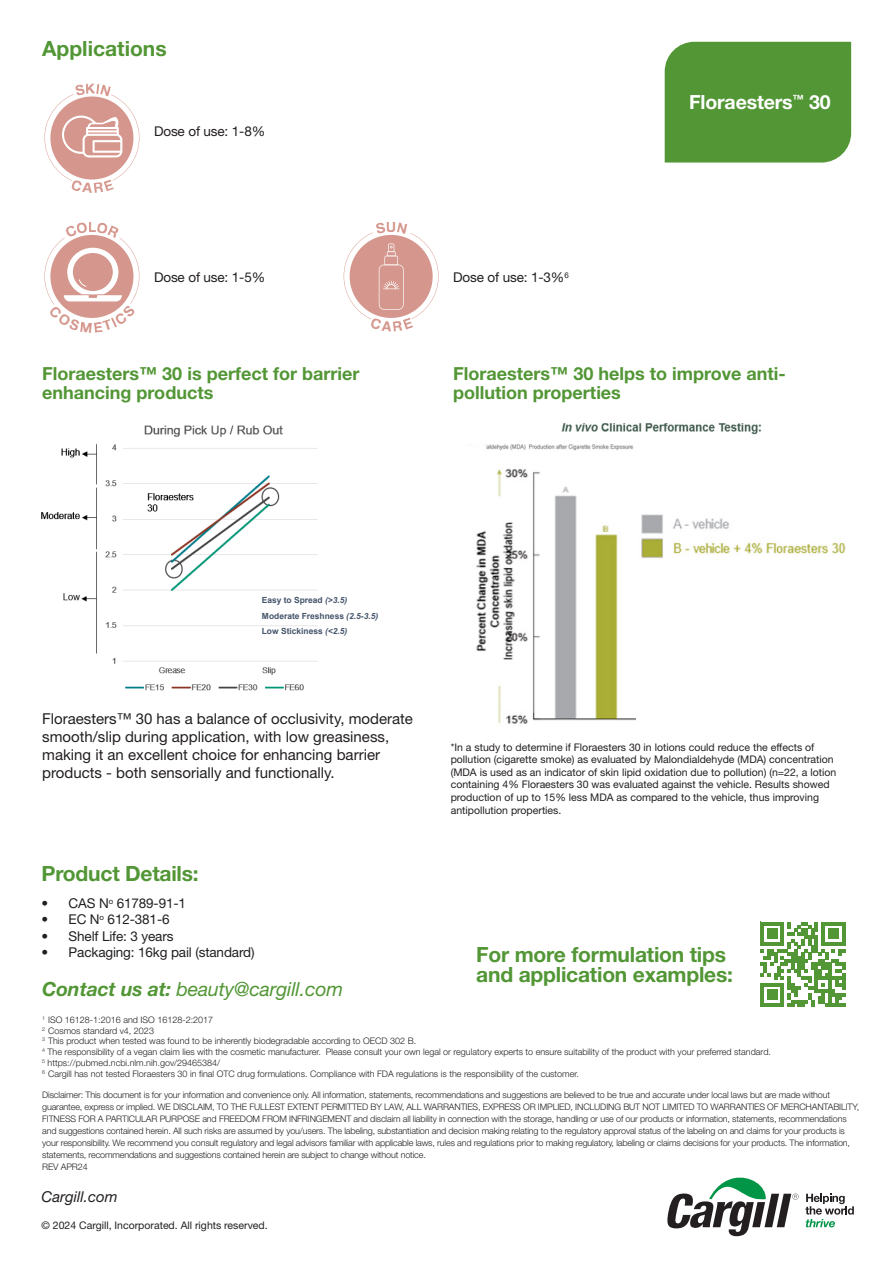
<style>
.page{position:relative;width:894px;height:1263px;background:#fff}
.page>*{position:absolute;margin:0;border:0;box-sizing:border-box;transform-origin:0 0}
.t1{font:700 21px/19.5px "Helvetica Neue LT Std";letter-spacing:-.01em;color:#529635}
.t2{font:italic 19.5px "Helvetica Neue LT Std";letter-spacing:-.01em;color:#529635}
.t3{font:700 19.5px "Helvetica Neue LT Std";letter-spacing:-.01em;color:#fff}
.t4{font:700 18px/19.5px "Helvetica Neue LT Std";color:#529635}
.t5{font:15px/18px "Helvetica Neue LT Std";color:#231f20}
.t6{font:italic 15px "Helvetica Neue LT Std";color:#231f20}
.t7{font:13.5px "Helvetica Neue LT Std";letter-spacing:-.01em;color:#231f20}
.FOOTNOTES{font:10.5px/12.6px "Helvetica Neue LT Std";color:#231f20}
.t8{font:300 9px/12px "Helvetica Neue LT Std";letter-spacing:-.015em;color:#231f20}
.t9{font:700 8.4px "Arial";color:#44546a}
.s1{font-style:italic}
.s2{font-weight:700}
</style>
<div class="page">
<svg style="left:667px;top:1177px;width:131px;height:59px"></svg>
<svg style="left:805px;top:1193px;width:48px;height:34px"></svg>
<div style="left:664px;top:42px;width:186px;height:120px;background:#529635"></div>
<svg style="left:760px;top:922px;width:84px;height:84px"></svg>
<img style="left:41px;top:425px;width:277px;height:266px">
<img style="left:476px;top:469px;width:159px;height:255px">
<img style="left:468px;top:423px;width:293px;height:28px">
<img style="left:627px;top:508px;width:219px;height:52px">
<svg style="left:44px;top:94px;width:95px;height:87px"></svg>
<svg style="left:44px;top:235px;width:95px;height:83px"></svg>
<svg style="left:343px;top:232px;width:95px;height:87px"></svg>
<p class="t1" style="left:42px;top:39px;width:126px">Applications</p>
<p class="t7" style="left:154px;top:123px;width:113px">Dose of use: 1-8%</p>
<p class="t7" style="left:154px;top:269px;width:113px">Dose of use: 1-5%</p>
<p class="t7" style="left:453px;top:269px;width:117px">Dose of use: 1-3%<sup>6</sup></p>
<p class="t3" style="left:688px;top:90px;width:143px">Floraesters<sup>™</sup> 30</p>
<p class="t4" style="left:42px;top:363px;width:318px">Floraesters™ 30 is perfect for barrier enhancing products</p>
<p class="t4" style="left:453px;top:363px;width:334px">Floraesters™ 30 helps to improve anti&shy;pollution properties</p>
<p class="t9" style="left:262px;top:594px;width:87px">Easy to Spread <span class="s1">(&gt;3.5)</span></p>
<p class="t9" style="left:262px;top:625px;width:87px">Low Stickiness <span class="s1">(&lt;2.5)</span></p>
<p class="t9" style="left:262px;top:610px;width:118px">Moderate Freshness <span class="s1">(2.5-3.5)</span></p>
<p class="t5" style="left:42px;top:710px;width:372px">Floraesters™ 30 has a balance of occlusivity, moderate smooth/slip during application, with low greasiness, making it an excellent choice for enhancing barrier products - both sensorially and functionally.</p>
<p class="FOOTNOTES" style="left:450px;top:740px;width:387px">*In a study to determine if Floraesters 30 in lotions could reduce the effects of pollution (cigarette smoke) as evaluated by Malondialdehyde (MDA) concentration (MDA is used as an indicator of skin lipid oxidation due to pollution) (n=22, a lotion containing 4% Floraesters 30 was evaluated against the vehicle. Results showed production of up to 15% less MDA as compared to the vehicle, thus improving antipollution properties.</p>
<p class="t1" style="left:42px;top:863px;width:159px">Product Details:</p>
<p class="t7" style="left:42px;top:895px;width:146px">• CAS N<sup>o</sup> 61789-91-1</p>
<p class="t7" style="left:42px;top:911px;width:129px">• EC N<sup>o</sup> 612-381-6</p>
<p class="t7" style="left:42px;top:927px;width:133px">• Shelf Life: 3 years</p>
<p class="t7" style="left:42px;top:944px;width:214px">• Packaging: 16kg pail (standard)</p>
<p class="t1" style="left:476px;top:944px;width:258px">For more formulation tips and application examples:</p>
<p class="t2" style="left:42px;top:977px;width:302px"><span class="s2">Contact us at:</span> beauty@cargill.com</p>
<p class="t8" style="left:42px;top:1013px;width:172px"><sup>1</sup> ISO 16128-1:2016 and ISO 16128-2:2017</p>
<p class="t8" style="left:42px;top:1024px;width:113px"><sup>2</sup> Cosmos standard v4, 2023</p>
<p class="t8" style="left:42px;top:1035px;width:375px"><sup>3</sup> This product when tested was found to be inherently biodegradable according to OECD 302 B.</p>
<p class="t8" style="left:42px;top:1045px;width:730px"><sup>4</sup> The responsibility of a vegan claim lies with the cosmetic manufacturer. Please consult your own legal or regulatory experts to ensure suitability of the product with your preferred standard.</p>
<p class="t8" style="left:42px;top:1056px;width:179px"><sup>5</sup> https://pubmed.ncbi.nlm.nih.gov/29465384/</p>
<p class="t8" style="left:42px;top:1067px;width:538px"><sup>6</sup> Cargill has not tested Floraesters 30 in final OTC drug formulations. Compliance with FDA regulations is the responsibility of the customer.</p>
<p class="t8" style="left:42px;top:1089px;width:818px">Disclaimer: This document is for your information and convenience only. All information, statements, recommendations and suggestions are believed to be true and accurate under local laws but are made without guarantee, express or implied. WE DISCLAIM, TO THE FULLEST EXTENT PERMITTED BY LAW, ALL WARRANTIES, EXPRESS OR IMPLIED, INCLUDING BUT NOT LIMITED TO WARRANTIES OF MERCHANTABILITY, FITNESS FOR A PARTICULAR PURPOSE and FREEDOM FROM INFRINGEMENT and disclaim all liability in connection with the storage, handling or use of our products or information, statements, recommendations and suggestions contained herein. All such risks are assumed by you/users. The labeling, substantiation and decision making relating to the regulatory approval status of the labeling on and claims for your products is your responsibility. We recommend you consult regulatory and legal advisors familiar with applicable laws, rules and regulations prior to making regulatory, labeling or claims decisions for your products. The information, statements, recommendations and suggestions contained herein are subject to change without notice.<br>REV APR24</p>
<p class="t6" style="left:42px;top:1187px;width:77px">Cargill.com</p>
<p class="FOOTNOTES" style="left:42px;top:1218px;width:227px">© 2024 Cargill, Incorporated. All rights reserved.</p>
</div>
